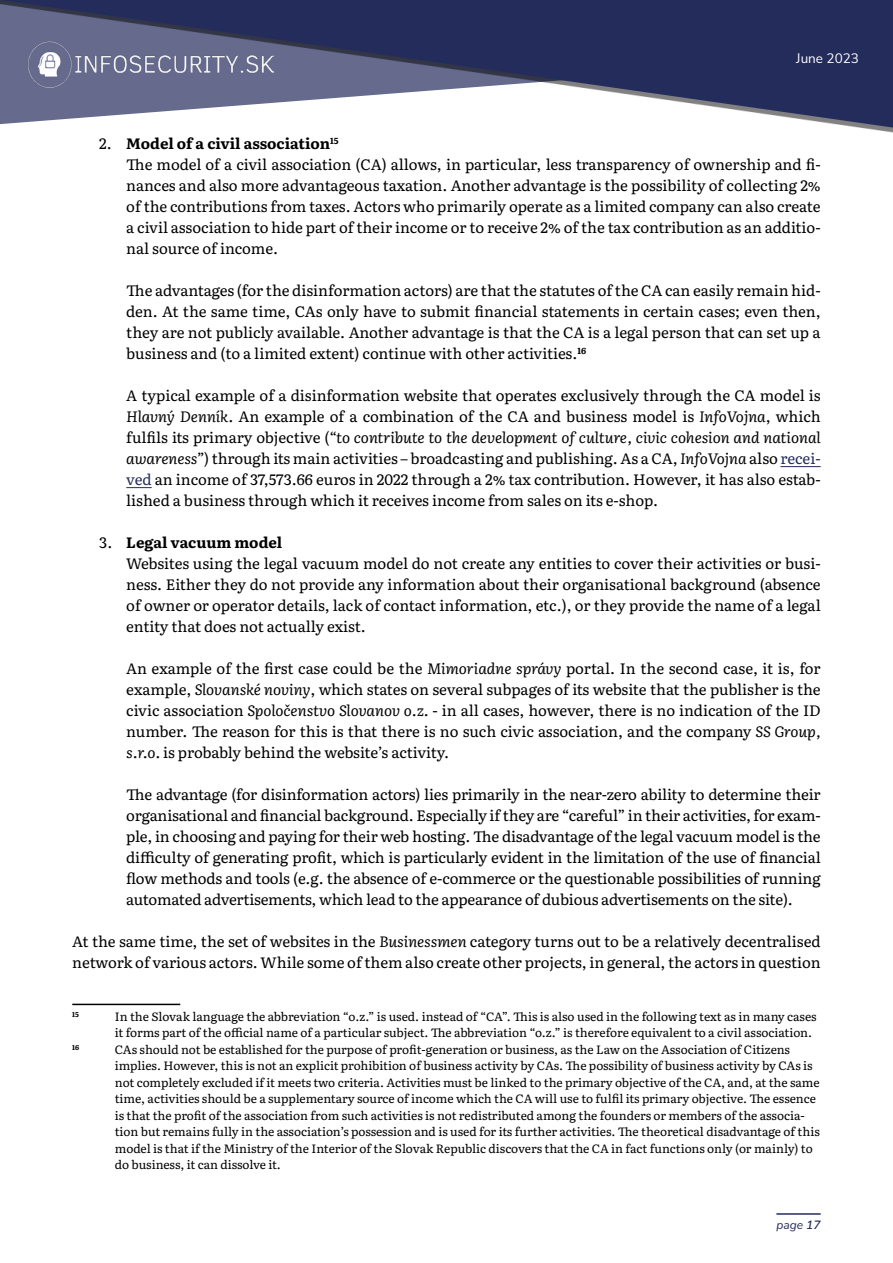
<style>
.page{position:relative;width:893px;height:1263px;background:#fff}
.page>*{position:absolute;margin:0;border:0;box-sizing:border-box;transform-origin:0 0}
.t1{font:15px/21px "Literata";letter-spacing:-.005em;color:#000;text-align:justify}
.t2{font:13.5px "Nunito Sans";color:#fff}
.t3{font:12px/16.5px "Literata";color:#000}
.t4{font:italic 12px "Nunito Sans";color:#242c5c}
.t5{font:700 7.05px "Literata";color:#000}
.s1{font-weight:700}
.s2{font-style:italic}
.s3{color:#242c5c}
.s4{font-weight:600}
</style>
<div class="page">
<svg style="left:0;top:0;width:893px;height:132px;fill:#242c5c"></svg>
<hr style="left:776px;top:1213px;width:45px;height:2px;background:#242c5c">
<img style="left:28px;top:42px;width:246px;height:45px">
<hr style="left:780px;top:466px;width:41px;height:1px;background:#242c5c">
<svg style="left:126px;top:487px;width:26px;height:1px"></svg>
<hr style="left:72px;top:1004px;width:108px;height:1px;background:#000">
<p class="t2" style="left:796px;top:49px;width:64px">June 2023</p>
<p class="t1" style="left:126px;top:132px;width:696px;text-align:left;text-indent:-27px">2. <span class="s1">Model of a civil association</span><sup>15<br></sup>The model of a civil association (CA) allows, in particular, less transparency of ownership and fi&shy;nances and also more advantageous taxation. Another advantage is the possibility of collecting 2% of the contributions from taxes. Actors who primarily operate as a limited company can also create a civil association to hide part of their income or to receive 2% of the tax contribution as an additio&shy;nal source of income.</p>
<p class="t1" style="left:126px;top:279px;width:696px">The advantages (for the disinformation actors) are that the statutes of the CA can easily remain hid&shy;den. At the same time, CAs only have to submit financial statements in certain cases; even then, they are not publicly available. Another advantage is that the CA is a legal person that can set up a business and (to a limited extent) continue with other activities.<sup>16</sup></p>
<p class="t1" style="left:126px;top:384px;width:696px">A typical example of a disinformation website that operates exclusively through the CA model is <span class="s2">Hlavný Denník</span>. An example of a combination of the CA and business model is <span class="s2">InfoVojna</span>, which fulfils its primary objective (<span class="s2">“to contribute to the development of culture, civic cohesion and national awareness”</span>) through its main activities – broadcasting and publishing. As a CA, <span class="s2">InfoVojna</span> also <span class="s3">recei&shy;ved</span> an income of 37,573.66 euros in 2022 through a 2% tax contribution. However, it has also estab&shy;lished a business through which it receives income from sales on its e-shop.</p>
<p class="t1" style="left:126px;top:531px;width:696px;text-align:left;text-indent:-27px">3. <span class="s1">Legal vacuum model<br></span>Websites using the legal vacuum model do not create any entities to cover their activities or busi&shy;ness. Either they do not provide any information about their organisational background (absence of owner or operator details, lack of contact information, etc.), or they provide the name of a legal entity that does not actually exist.</p>
<p class="t1" style="left:126px;top:657px;width:696px">An example of the first case could be the <span class="s2">Mimoriadne správy</span> portal. In the second case, it is, for example, <span class="s2">Slovanské noviny</span>, which states on several subpages of its website that the publisher is the civic association <span class="s2">Spoločenstvo Slovanov o.z.</span> - in all cases, however, there is no indication of the ID number. The reason for this is that there is no such civic association, and the company <span class="s2">SS Group, s.r.o.</span> is probably behind the website’s activity.</p>
<p class="t1" style="left:126px;top:783px;width:696px">The advantage (for disinformation actors) lies primarily in the near-zero ability to determine their organisational and financial background. Especially if they are “careful” in their activities, for exam&shy;ple, in choosing and paying for their web hosting. The disadvantage of the legal vacuum model is the difficulty of generating profit, which is particularly evident in the limitation of the use of financial flow methods and tools (e.g. the absence of e-commerce or the questionable possibilities of running automated advertisements, which lead to the appearance of dubious advertisements on the site).</p>
<p class="t1" style="left:72px;top:930px;width:750px">At the same time, the set of websites in the <span class="s2">Businessmen</span> category turns out to be a relatively decentralised network of various actors. While some of them also create other projects, in general, the actors in question</p>
<p class="t5" style="left:72px;top:1009px;width:8px">15</p>
<p class="t3" style="left:115px;top:1007px;width:703px">In the Slovak language the abbreviation “o.z.” is used. instead of “CA”. This is also used in the following text as in many cases it forms part of the official name of a particular subject. The abbreviation “o.z.” is therefore equivalent to a civil association.</p>
<p class="t5" style="left:72px;top:1042px;width:8px">16</p>
<p class="t3" style="left:115px;top:1040px;width:706px">CAs should not be established for the purpose of profit-generation or business, as the Law on the Association of Citizens implies. However, this is not an explicit prohibition of business activity by CAs. The possibility of business activity by CAs is not completely excluded if it meets two criteria. Activities must be linked to the primary objective of the CA, and, at the same time, activities should be a supplementary source of income which the CA will use to fulfil its primary objective. The essence is that the profit of the association from such activities is not redistributed among the founders or members of the associa&shy;tion but remains fully in the association’s possession and is used for its further activities. The theoretical disadvantage of this model is that if the Ministry of the Interior of the Slovak Republic discovers that the CA in fact functions only (or mainly) to do business, it can dissolve it.</p>
<p class="t4" style="left:776px;top:1216px;width:46px">page <span class="s4">17</span></p>
</div>
